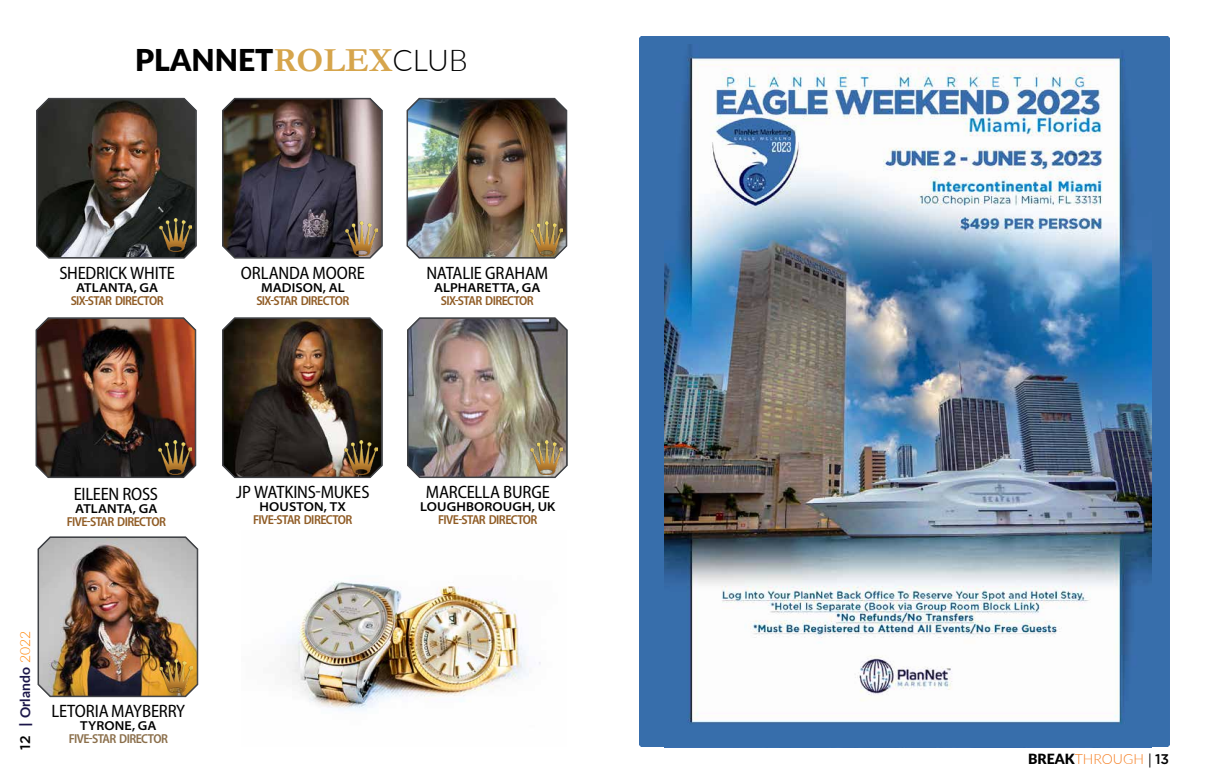
<style>
.page{position:relative;width:1206px;height:783px;background:#fff}
.page>*{position:absolute;margin:0;border:0;box-sizing:border-box;transform-origin:0 0}
.t1{font:900 30px "Lato";color:#000}
.t2{font:semi-condensed 18px "Myriad Pro";letter-spacing:-.01em;color:#000}
.t3{font:300 14px "Lato";color:#f57d20}
.t4{font:700 14px "Lato";letter-spacing:-.005em;color:#1b1649}
.t5{font:600 semi-condensed 13px "Myriad Pro";letter-spacing:-.045em;color:#905c25}
.t6{font:600 semi-expanded 13px "Myriad Pro";letter-spacing:.005em;color:#000}
.t7{font:600 semi-condensed 13px "Myriad Pro";letter-spacing:-.045em;color:#8b6f4b}
.s1{font-family:"Garamond";font-weight:700;font-size:34px;color:#d6a54c}
.s2{font-weight:300}
.s3{font-family:"Gotham";font-weight:500;color:#000}
.s4{font-family:"Gotham"}
.s5{font-weight:300;color:#ff8300}
.s6{font-weight:900;color:#000}
.s7{font-family:"Minion Pro";font-weight:400;color:#000}
</style>
<div class="page">
<img style="left:36px;top:98px;width:161px;height:158px">
<div style="left:37px;top:99px;width:159px;height:159px;border:1px solid #3d3f43;border-radius:12px"></div>
<img style="left:38px;top:317px;width:158px;height:161px">
<div style="left:36px;top:318px;width:159px;height:159px;border:1px solid #3d3f43;border-radius:12px"></div>
<img style="left:222px;top:98px;width:161px;height:158px">
<div style="left:223px;top:99px;width:159px;height:159px;border:1px solid #3d3f43;border-radius:12px"></div>
<img style="left:222px;top:317px;width:161px;height:161px">
<div style="left:223px;top:318px;width:159px;height:159px;border:1px solid #3d3f43;border-radius:12px"></div>
<img style="left:409px;top:98px;width:158px;height:158px">
<div style="left:407px;top:99px;width:159px;height:159px;border:1px solid #3d3f43;border-radius:12px"></div>
<img style="left:407px;top:317px;width:161px;height:161px">
<div style="left:408px;top:318px;width:159px;height:159px;border:1px solid #3d3f43;border-radius:12px"></div>
<img style="left:159px;top:218px;width:33px;height:33px">
<img style="left:345px;top:222px;width:33px;height:33px">
<img style="left:530px;top:222px;width:33px;height:33px">
<img style="left:530px;top:441px;width:33px;height:33px">
<img style="left:345px;top:441px;width:32px;height:33px">
<img style="left:159px;top:441px;width:32px;height:33px">
<img style="left:40px;top:536px;width:158px;height:161px">
<div style="left:38px;top:537px;width:159px;height:159px;border:1px solid #3d3f43;border-radius:12px"></div>
<img style="left:160px;top:659px;width:32px;height:34px">
<img style="left:286px;top:581px;width:255px;height:130px">
<div style="left:639px;top:36px;width:531px;height:712px;background:#376eab"></div>
<img style="left:664px;top:44px;width:487px;height:703px">
<h1 class="t1" style="left:135px;top:37px;width:334px">PLANNET<span class="s1">ROLEX</span><span class="s2">CLUB</span></h1>
<h2 class="t2" style="left:59px;top:263px;width:117px">SHEDRICK WHITE</h2>
<p class="t6" style="left:76px;top:280px;width:84px">ATLANTA, GA</p>
<p class="t5" style="left:71px;top:292px;width:95px">SIX-STAR DIRECTOR</p>
<h2 class="t2" style="left:241px;top:263px;width:125px">ORLANDA MOORE</h2>
<p class="t6" style="left:261px;top:280px;width:85px">MADISON, AL</p>
<p class="t5" style="left:256px;top:292px;width:95px">SIX-STAR DIRECTOR</p>
<h2 class="t2" style="left:426px;top:263px;width:123px">NATALIE GRAHAM</h2>
<p class="t6" style="left:434px;top:280px;width:108px">ALPHARETTA, GA</p>
<p class="t5" style="left:441px;top:292px;width:95px">SIX-STAR DIRECTOR</p>
<h2 class="t2" style="left:74px;top:484px;width:86px">EILEEN ROSS</h2>
<p class="t6" style="left:75px;top:501px;width:84px">ATLANTA, GA</p>
<p class="t5" style="left:67px;top:514px;width:101px">FIVE-STAR DIRECTOR</p>
<p class="t4" style="left:15px;top:750px;width:121px;rotate:-90deg"><span class="s3">12</span> <span class="s4">|</span> Orlando <span class="s5">2022</span></p>
<h2 class="t2" style="left:51px;top:701px;width:135px">LETORIA MAYBERRY</h2>
<p class="t6" style="left:80px;top:719px;width:78px">TYRONE, GA</p>
<p class="t7" style="left:69px;top:731px;width:101px">FIVE-STAR DIRECTOR</p>
<h2 class="t2" style="left:236px;top:482px;width:135px">JP WATKINS-MUKES</h2>
<p class="t6" style="left:260px;top:499px;width:88px">HOUSTON, TX</p>
<p class="t5" style="left:253px;top:512px;width:101px">FIVE-STAR DIRECTOR</p>
<h2 class="t2" style="left:426px;top:482px;width:125px">MARCELLA BURGE</h2>
<p class="t6" style="left:420px;top:499px;width:137px">LOUGHBOROUGH, UK</p>
<p class="t5" style="left:438px;top:512px;width:101px">FIVE-STAR DIRECTOR</p>
<p class="t3" style="left:1028px;top:749px;width:142px"><span class="s6">BREAK</span>THROUGH <span class="s7">|</span> <span class="s3">13</span></p>
</div>
